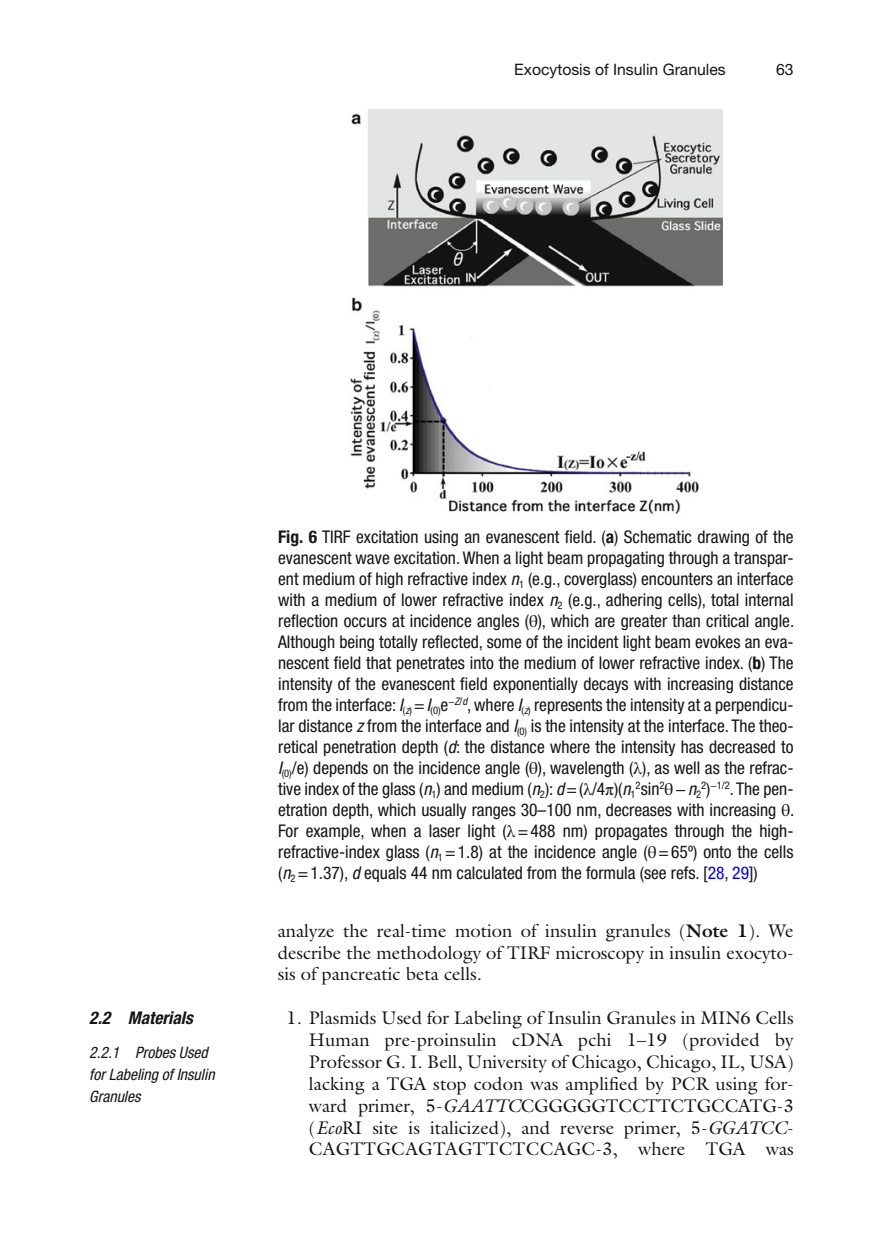
<style>
.page{position:relative;width:883px;height:1260px;background:#fff}
.page>*{position:absolute;margin:0;border:0;box-sizing:border-box;transform-origin:0 0}
.t1{font:18.38px/21.9px "Galliard";color:#131413;text-align:justify}
.t2{font:condensed 17.5px/21px "Helvetica Neue";color:#131413;text-align:justify}
.t3{font:italic 700 condensed 17.5px "Helvetica Neue";color:#131413}
.t4{font:italic condensed 15.75px/21.9px "Helvetica Neue";color:#131413}
.t5{font:15.75px "Helvetica Neue";color:#131413}
.s1{font-weight:700}
.s2{font-style:italic}
.s3{font-family:"STIX General";font-stretch:normal}
.s4{color:#00f}
</style>
<div class="page">
<img style="left:350px;top:109px;width:373px;height:406px">
<p class="t5" style="left:514px;top:64px;width:213px">Exocytosis of Insulin Granules</p>
<p class="t5" style="left:776px;top:64px;width:19px">63</p>
<p class="t3" style="left:89px;top:1012px;width:105px">2.2 Materials</p>
<p class="t4" style="left:89px;top:1043px;width:127px">2.2.1 Probes Used for Labeling of Insulin<br>Granules</p>
<p class="t2" style="left:278px;top:528px;width:518px"><span class="s1">Fig. 6</span> TIRF excitation using an evanescent field. ( <span class="s1">a</span> ) Schematic drawing of the evanescent wave excitation. When a light beam propagating through a transpar&shy;ent medium of high refractive index <span class="s2">n</span><sub>1</sub> (e.g., coverglass) encounters an interface with a medium of lower refractive index <span class="s2">n</span><sub>2</sub> (e.g., adhering cells), total internal reflection occurs at incidence angles ( <span class="s3">θ</span> ), which are greater than critical angle.<br>Although being totally reflected, some of the incident light beam evokes an eva&shy;nescent field that penetrates into the medium of lower refractive index. ( <span class="s1">b</span> ) The intensity of the evanescent field exponentially decays with increasing distance from the interface: <span class="s2">I</span><sub>(</sub> <sub>z</sub> <sub>)</sub> = <span class="s2">I</span><sub>(0)</sub> e <sup>−</sup> <sup>Z</sup> <sup>/</sup> <sup>d</sup> , where <span class="s2">I</span><sub>(</sub> <sub>z</sub> <sub>)</sub> represents the intensity at a perpendicu&shy;lar distance <span class="s2">z</span> from the interface and <span class="s2">I</span><sub>(0)</sub> is the intensity at the interface. The theo&shy;retical penetration depth ( <span class="s2">d</span> : the distance where the intensity has decreased to <span class="s2">I</span><sub>(0)</sub> /e) depends on the incidence angle ( <span class="s3">θ</span> ), wavelength ( <span class="s3">λ</span> ), as well as the refrac&shy;tive index of the glass ( <span class="s2">n</span><sub>1</sub> ) and medium ( <span class="s2">n</span><sub>2</sub> ): <span class="s2">d</span> = ( <span class="s3">λ</span> /4 <span class="s3">π</span> )( <span class="s2">n</span><sub>1</sub><sup>2</sup> sin <sup>2</sup><span class="s3">θ</span> − <span class="s2">n</span><sub>2</sub><sup>2</sup> ) <sup>−1/2</sup> . The pen&shy;etration depth, which usually ranges 30–100 nm, decreases with increasing <span class="s3">θ</span> .<br>For example, when a laser light ( <span class="s3">λ</span> = 488 nm) propagates through the high&shy;refractive- index glass ( <span class="s2">n</span><sub>1</sub> = 1.8) at the incidence angle ( <span class="s3">θ</span> = 65º) onto the cells ( <span class="s2">n</span><sub>2</sub> = 1.37), <span class="s2">d</span> equals 44 nm calculated from the formula (see refs. [ <span class="s4">28</span> , <span class="s4">29</span> ])</p>
<p class="t1" style="left:278px;top:921px;width:517px">analyze the real-time motion of insulin granules ( <span class="s1">Note 1</span> ). We describe the methodology of TIRF microscopy in insulin exocyto&shy;sis of pancreatic beta cells.</p>
<p class="t1" style="left:309px;top:1009px;width:486px;text-indent:-22px">1. Plasmids Used for Labeling of Insulin Granules in MIN6 Cells Human pre-proinsulin cDNA pchi 1–19 (provided by Professor G. I. Bell, University of Chicago, Chicago, IL, USA) lacking a TGA stop codon was amplified by PCR using for&shy;ward primer, 5- <span class="s2">GAATTC</span>CGGGGGTCCTTCTGCCATG-3 ( <span class="s2">Eco</span>RI site is italicized), and reverse primer, 5- <span class="s2">GGATCC</span>-CAGTTGCAGTAGTTCTCCAGC-3, where TGA was</p>
</div>
